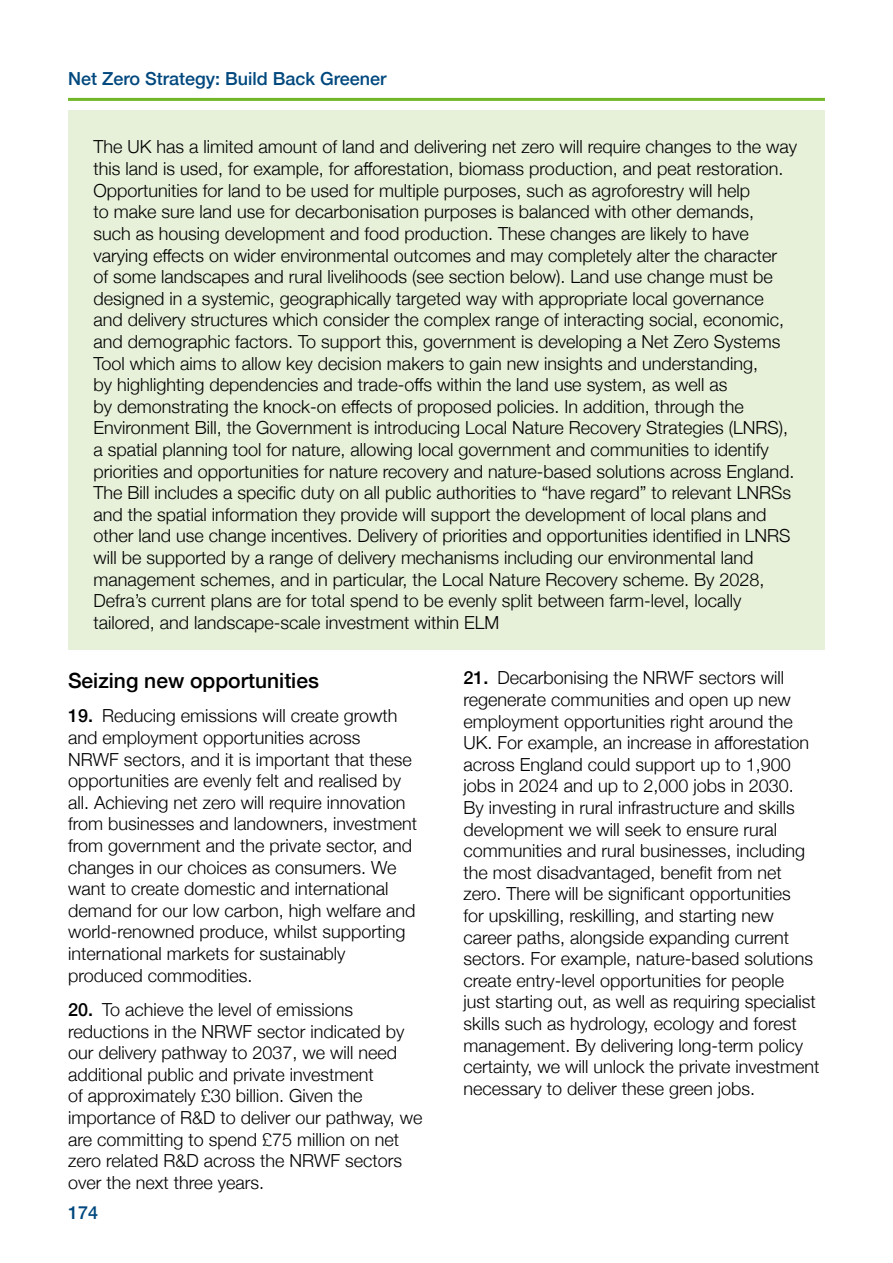
<style>
.page{position:relative;width:893px;height:1263px;background:#fff}
.page>*{position:absolute;margin:0;border:0;box-sizing:border-box;transform-origin:0 0}
.Heading_3{font:500 21px "Helvetica Neue";color:#000}
.Shaded_Body_Text{font:300 18px/21.6px "Helvetica Neue";color:#000}
.Body_Copy_Numbered{font:300 18px/21.6px "Helvetica Neue";color:#000}
.t1{font:500 18px "Helvetica Neue";color:#00487e}
.s1{font-weight:500}
</style>
<div class="page">
<div style="left:68px;top:111px;width:757px;height:539px;background:#e7f0d9"></div>
<hr style="left:68px;top:98px;width:757px;height:3px;background:#72b727">
<p class="t1" style="left:68px;top:64px;width:320px">Net Zero Strategy: Build Back Greener</p>
<p class="Shaded_Body_Text" style="left:94px;top:135px;width:705px">The UK has a limited amount of land and delivering net zero will require changes to the way this land is used, for example, for afforestation, biomass production, and peat restoration.<br>Opportunities for land to be used for multiple purposes, such as agroforestry will help<br>to make sure land use for decarbonisation purposes is balanced with other demands,<br>such as housing development and food production. These changes are likely to have varying effects on wider environmental outcomes and may completely alter the character<br>of some landscapes and rural livelihoods (see section below). Land use change must be designed in a systemic, geographically targeted way with appropriate local governance and delivery structures which consider the complex range of interacting social, economic, and demographic factors. To support this, government is developing a Net Zero Systems Tool which aims to allow key decision makers to gain new insights and understanding,<br>by highlighting dependencies and trade-offs within the land use system, as well as<br>by demonstrating the knock-on effects of proposed policies. In addition, through the Environment Bill, the Government is introducing Local Nature Recovery Strategies (LNRS), a spatial planning tool for nature, allowing local government and communities to identify priorities and opportunities for nature recovery and nature-based solutions across England.<br>The Bill includes a specific duty on all public authorities to “have regard” to relevant LNRSs and the spatial information they provide will support the development of local plans and other land use change incentives. Delivery of priorities and opportunities identified in LNRS will be supported by a range of delivery mechanisms including our environmental land management schemes, and in particular, the Local Nature Recovery scheme. By 2028, Defra’s current plans are for total spend to be evenly split between farm-level, locally tailored, and landscape-scale investment within ELM</p>
<h3 class="Heading_3" style="left:68px;top:664px;width:252px">Seizing new opportunities</h3>
<p class="Body_Copy_Numbered" style="left:68px;top:704px;width:351px"><span class="s1">19.</span> Reducing emissions will create growth and employment opportunities across<br>NRWF sectors, and it is important that these opportunities are evenly felt and realised by all. Achieving net zero will require innovation from businesses and landowners, investment from government and the private sector, and changes in our choices as consumers. We want to create domestic and international demand for our low carbon, high welfare and world-renowned produce, whilst supporting international markets for sustainably produced commodities.</p>
<p class="Body_Copy_Numbered" style="left:68px;top:997px;width:356px"><span class="s1">20.</span> To achieve the level of emissions reductions in the NRWF sector indicated by our delivery pathway to 2037, we will need additional public and private investment<br>of approximately £30 billion. Given the importance of R&amp;D to deliver our pathway, we are committing to spend £75 million on net zero related R&amp;D across the NRWF sectors over the next three years.</p>
<p class="t1" style="left:68px;top:1198px;width:32px">174</p>
<p class="Body_Copy_Numbered" style="left:463px;top:666px;width:358px"><span class="s1">21.</span> Decarbonising the NRWF sectors will regenerate communities and open up new employment opportunities right around the UK. For example, an increase in afforestation across England could support up to 1,900 jobs in 2024 and up to 2,000 jobs in 2030.<br>By investing in rural infrastructure and skills development we will seek to ensure rural communities and rural businesses, including the most disadvantaged, benefit from net zero. There will be significant opportunities<br>for upskilling, reskilling, and starting new career paths, alongside expanding current sectors. For example, nature-based solutions create entry-level opportunities for people<br>just starting out, as well as requiring specialist skills such as hydrology, ecology and forest management. By delivering long-term policy certainty, we will unlock the private investment necessary to deliver these green jobs.</p>
</div>
